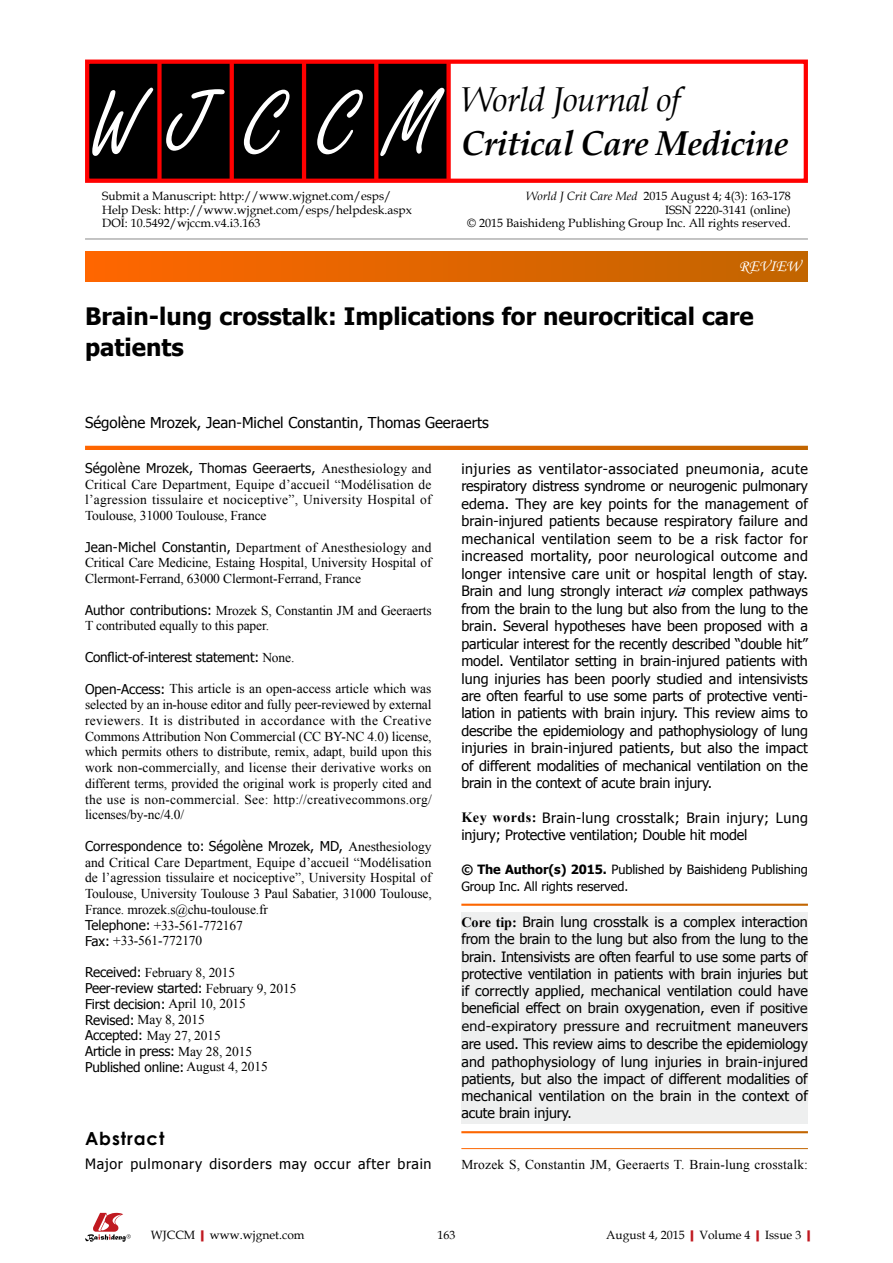
<style>
.page{position:relative;width:893px;height:1263px;background:#fff}
.page>*{position:absolute;margin:0;border:0;box-sizing:border-box;transform-origin:0 0}
.t1{font:94.5px "Freestyle Script";letter-spacing:.33em;color:#fff;scale:.95 1}
.t2{font:italic 700 34.5px "Book Antiqua";letter-spacing:-.02em;color:#000}
.t3{font:italic 34.5px "Book Antiqua";letter-spacing:-.02em;color:#000}
.t4{font:700 24px/31.5px "Tahoma";color:#000}
.t5{font:700 18px "Century Gothic";letter-spacing:.05em;color:#000}
.t6{font:16.5px "Monotype Corsiva";color:#fff}
.t7{font:15px "Tahoma";color:#000}
.t8{font:14.25px/17.4px "Tahoma";letter-spacing:-.01em;color:#000;text-align:justify}
.t9{font:14.25px "Tahoma";letter-spacing:.045em;color:#000}
.t10{font:13.5px/15.8px "Times New Roman";letter-spacing:-.01em;color:#000;text-align:justify}
.t11{font:13.5px/15.8px "Tahoma";letter-spacing:-.01em;color:#000}
.t12{font:13.5px "Times New Roman";letter-spacing:.015em;color:#000}
.t13{font:12.75px/17.4px "Tahoma";letter-spacing:-.005em;color:#000}
.t14{font:12px/13.5px "Book Antiqua";color:#000}
.s1{font-style:italic}
.s2{font-family:"Tahoma"}
.s3{font-family:"Times New Roman"}
.s4{font-family:"Times New Roman";font-weight:700}
.s5{font-weight:700}
.s6{font-family:"Verdana";font-size:13.5px}
.s7{font-weight:700;color:#c01920}
</style>
<div class="page">
<div style="left:461px;top:913px;width:347px;height:211px;background:#eeefef"></div>
<div style="left:85px;top:252px;width:723px;height:29px;background:linear-gradient(to right,#f60,#c16500)"></div>
<hr style="left:85px;top:239px;width:723px;height:1px;background:#898989">
<svg style="left:85px;top:446px;width:723px;height:4px;background:#e06500"></svg>
<div style="left:87px;top:61px;width:362px;height:121px;background:#000"></div>
<div style="left:157px;top:61px;width:5px;height:121px;background:#f00"></div>
<svg style="left:230px;top:65px;width:4px;height:113px"></svg>
<hr style="left:302px;top:61px;width:4px;height:121px;background:#f00">
<svg style="left:374px;top:65px;width:4px;height:113px"></svg>
<div style="left:446px;top:61px;width:5px;height:121px;background:#f00"></div>
<div style="left:85px;top:60px;width:723px;height:123px;border:4px solid #f00"></div>
<svg style="left:85px;top:1213px;width:46px;height:29px"></svg>
<p class="t1" style="left:90px;top:72px;width:366px">WJCCM</p>
<p class="t3" style="left:461px;top:75px;width:220px">World Journal of</p>
<p class="t2" style="left:461px;top:120px;width:328px">Critical Care Medicine</p>
<p class="t14" style="left:102px;top:189px;width:311px">Submit a Manuscript: http://www.wjgnet.com/esps/<br>Help Desk: http://www.wjgnet.com/esps/helpdesk.aspx<br>DOI: 10.5492/wjccm.v4.i3.163</p>
<p class="t14" style="left:467px;top:189px;width:325px;text-align:right"><span class="s1">World J Crit Care Med</span> 2015 August 4; 4(3): 163-178<br>ISSN 2220-3141 (online)<br>© 2015 Baishideng Publishing Group Inc. All rights reserved.</p>
<p class="t6" style="left:739px;top:256px;width:63px">REVIEW</p>
<p class="t4" style="left:85px;top:298px;width:670px">Brain-lung crosstalk: Implications for neurocritical care patients</p>
<p class="t7" style="left:85px;top:412px;width:405px">Ségolène Mrozek, Jean-Michel Constantin, Thomas Geeraerts</p>
<p class="t10" style="left:85px;top:461px;width:348px"><span class="s2">Ségolène Mrozek, Thomas Geeraerts,</span> Anesthesiology and Critical Care Department, Equipe d’accueil “Modélisation de l’agression tissulaire et nociceptive”, University Hospital of Toulouse, 31000 Toulouse, France</p>
<p class="t10" style="left:85px;top:539px;width:348px"><span class="s2">Jean-Michel Constantin,</span> Department of Anesthesiology and Critical Care Medicine, Estaing Hospital, University Hospital of Clermont-Ferrand, 63000 Clermont-Ferrand, France</p>
<p class="t10" style="left:85px;top:602px;width:348px"><span class="s2">Author contributions:</span> Mrozek S, Constantin JM and Geeraerts<br>T contributed equally to this paper.</p>
<p class="t11" style="left:85px;top:649px;width:211px">Conflict-of-interest statement: <span class="s3">None.</span></p>
<p class="t10" style="left:85px;top:681px;width:348px"><span class="s2">Open-Access:</span> This article is an open-access article which was selected by an in-house editor and fully peer-reviewed by external reviewers. It is distributed in accordance with the Creative Commons Attribution Non Commercial (CC BY-NC 4.0) license, which permits others to distribute, remix, adapt, build upon this work non-commercially, and license their derivative works on different terms, provided the original work is properly cited and the use is non-commercial. See: http://creativecommons.org/ licenses/by-nc/4.0/</p>
<p class="t10" style="left:85px;top:839px;width:348px;text-align:left"><span class="s2">Correspondence to: Ségolène Mrozek, MD,</span> Anesthesiology and Critical Care Department, Equipe d’accueil “Modélisation de l’agression tissulaire et nociceptive”, University Hospital of Toulouse, University Toulouse 3 Paul Sabatier, 31000 Toulouse, France. mrozek.s@chu-toulouse.fr<br><span class="s2">Telephone:</span> +33-561-772167<br><span class="s2">Fax:</span> +33-561-772170</p>
<p class="t11" style="left:85px;top:963px;width:213px">Received: <span class="s3">February 8, 2015<br></span>Peer-review started: <span class="s3">February 9, 2015<br></span>First decision: <span class="s3">April 10, 2015<br></span>Revised: <span class="s3">May 8, 2015<br></span>Accepted: <span class="s3">May 27, 2015<br></span>Article in press: <span class="s3">May 28, 2015<br></span>Published online: <span class="s3">August 4, 2015</span></p>
<p class="t8" style="left:461px;top:459px;width:348px">injuries as ventilator-associated pneumonia, acute respiratory distress syndrome or neurogenic pulmonary edema. They are key points for the management of brain-injured patients because respiratory failure and mechanical ventilation seem to be a risk factor for incre-ased mortality, poor neurological outcome and longer intensive care unit or hospital length of stay.<br>Brain and lung strongly interact <span class="s1">via</span> complex pathways from the brain to the lung but also from the lung to the brain. Several hypotheses have been proposed with a particular interest for the recently described “double hit” model. Ventilator setting in brain-injured patients with lung injuries has been poorly studied and intensivists are often fearful to use some parts of protective venti&shy;lation in patients with brain injury. This review aims to describe the epidemiology and pathophysiology of lung injuries in brain-injured patients, but also the impact of different modalities of mechanical ventilation on the brain in the context of acute brain injury.</p>
<p class="t8" style="left:461px;top:808px;width:348px"><span class="s4">Key words:</span> Brain-lung crosstalk; Brain injury; Lung injury; Protective ventilation; Double hit model</p>
<p class="t13" style="left:461px;top:860px;width:348px"><span class="s5">© The Author(s) 2015.</span> Published by Baishideng Publishing<br>Group Inc. All rights reserved.</p>
<p class="t8" style="left:461px;top:912px;width:348px"><span class="s4">Core tip:</span> Brain lung crosstalk is a complex interaction from the brain to the lung but also from the lung to the brain. Intensivists are often fearful to use some parts of protective ventilation in patients with brain injuries but if correctly applied, mechanical ventilation could have beneficial effect on brain oxygenation, even if <span class="s6">positive end-expiratory pressure</span> and recruitment maneuvers are used. This review aims to describe the epidemiology and pathophysiology of lung injuries in brain-injured patients, but also the impact of different modalities of mechanical ventilation on the brain in the context of acute brain injury.</p>
<p class="t12" style="left:461px;top:1155px;width:348px">Mrozek S, Constantin JM, Geeraerts T. Brain-lung crosstalk:</p>
<p class="t5" style="left:85px;top:1125px;width:81px">Abstract</p>
<p class="t9" style="left:85px;top:1154px;width:348px">Major pulmonary disorders may occur after brain</p>
<p class="t14" style="left:151px;top:1227px;width:155px">WJCCM<span class="s7">|</span>www.wjgnet.com</p>
<p class="t14" style="left:437px;top:1227px;width:19px">163</p>
<p class="t14" style="left:606px;top:1227px;width:211px">August 4, 2015<span class="s7">|</span>Volume 4<span class="s7">|</span>Issue 3<span class="s7">|</span></p>
</div>
